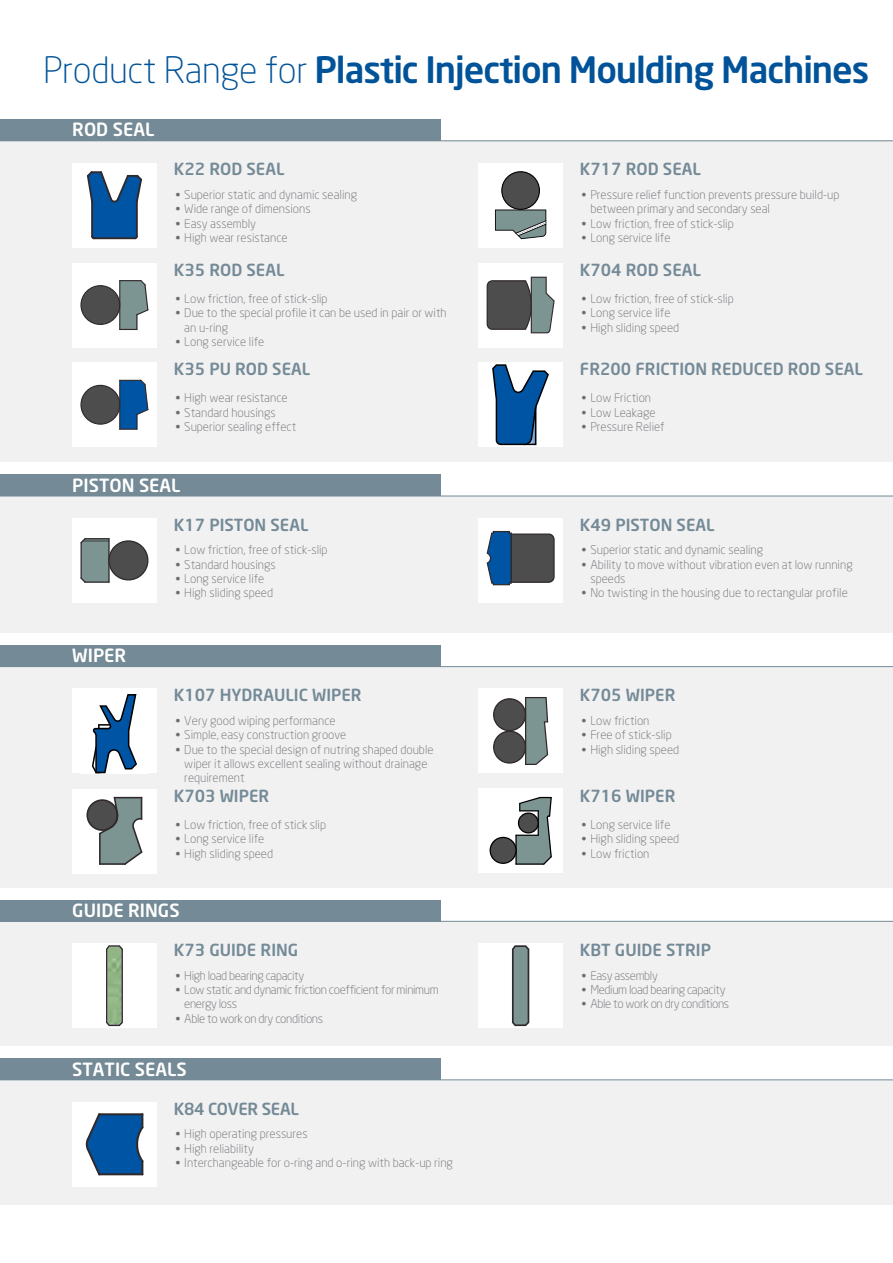
<style>
.page{position:relative;width:893px;height:1263px;background:#fff}
.page>*{position:absolute;margin:0;border:0;box-sizing:border-box;transform-origin:0 0}
.t1{font:36px "Neo Sans Medium tr Rev 02";letter-spacing:-.03em;color:#005399}
.t2{font:18px "Neo Sans Medium tr Rev 02";color:#fff}
.t3{font:16.5px "Neo Sans Medium tr Rev 02";color:#748a96}
.t4{font:16.5px "Neo Sans Medium tr Rev 02";letter-spacing:-.02em;color:#748a96}
.t5{font:12px/14.4px "Neo Sans Light tr Rev 02";color:#6d6e71}
.t6{font:12px/14.4px "Neo Sans Light tr Rev 02";letter-spacing:-.03em;color:#6d6e71}
.s1{font-family:"Neo Sans Light tr Rev 02"}
</style>
<div class="page">
<svg style="left:880px;top:140px;width:13px;height:1px"></svg>
<div style="left:0;top:667px;width:893px;height:220px;background:#f1f1f2"></div>
<div style="left:478px;top:689px;width:85px;height:84px;background:#fff"></div>
<div style="left:478px;top:788px;width:85px;height:85px;background:#fff"></div>
<div style="left:0;top:645px;width:440px;height:21px;background:#748a96"></div>
<hr style="left:0;top:666px;width:893px;height:1px;background:#748a96">
<div style="left:72px;top:689px;width:85px;height:84px;background:#fff"></div>
<div style="left:72px;top:789px;width:85px;height:84px;background:#fff"></div>
<div style="left:0;top:141px;width:893px;height:321px;background:#f1f1f2"></div>
<div style="left:72px;top:163px;width:85px;height:84px;background:#fff"></div>
<div style="left:478px;top:163px;width:85px;height:84px;background:#fff"></div>
<div style="left:72px;top:263px;width:85px;height:85px;background:#fff"></div>
<div style="left:72px;top:362px;width:85px;height:85px;background:#fff"></div>
<div style="left:478px;top:263px;width:85px;height:84px;background:#fff"></div>
<div style="left:0;top:120px;width:440px;height:21px;background:#748a96"></div>
<hr style="left:0;top:141px;width:893px;height:1px;background:#748a96">
<div style="left:0;top:496px;width:893px;height:136px;background:#f1f1f2"></div>
<div style="left:478px;top:518px;width:85px;height:85px;background:#fff"></div>
<div style="left:0;top:475px;width:440px;height:21px;background:#748a96"></div>
<hr style="left:0;top:496px;width:893px;height:1px;background:#748a96">
<div style="left:72px;top:518px;width:85px;height:85px;background:#fff"></div>
<div style="left:0;top:921px;width:893px;height:125px;background:#f1f1f2"></div>
<div style="left:478px;top:943px;width:85px;height:85px;background:#fff"></div>
<div style="left:0;top:900px;width:440px;height:21px;background:#748a96"></div>
<hr style="left:0;top:921px;width:893px;height:1px;background:#748a96">
<div style="left:72px;top:943px;width:85px;height:85px;background:#fff"></div>
<div style="left:0;top:1080px;width:893px;height:124px;background:#f1f1f2"></div>
<div style="left:0;top:1058px;width:440px;height:22px;background:#748a96"></div>
<hr style="left:0;top:1079px;width:893px;height:1px;background:#748a96">
<div style="left:72px;top:1102px;width:85px;height:84px;background:#fff"></div>
<div style="left:478px;top:362px;width:85px;height:85px;background:#fff"></div>
<svg style="left:492px;top:364px;width:57px;height:81px"></svg>
<svg style="left:512px;top:945px;width:17px;height:81px"></svg>
<hr style="left:515px;top:835px;width:2px;height:29px;background:#000">
<svg style="left:516px;top:797px;width:36px;height:68px"></svg>
<hr style="left:516px;top:863px;width:28px;height:2px;background:#000">
<div style="left:518px;top:813px;width:20px;height:20px;background:#4d4d4e;border-radius:50%"></div>
<div style="left:518px;top:812px;width:21px;height:21px;border:1px solid #000;border-radius:50%"></div>
<div style="left:490px;top:837px;width:26px;height:26px;background:#4d4d4e;border-radius:50%"></div>
<div style="left:490px;top:837px;width:27px;height:27px;border:1px solid #000;border-radius:50%"></div>
<svg style="left:493px;top:697px;width:55px;height:68px;background:#757c7c"></svg>
<svg style="left:487px;top:531px;width:68px;height:54px;background:#455c74"></svg>
<svg style="left:487px;top:277px;width:68px;height:56px;background:#727777"></svg>
<svg style="left:495px;top:171px;width:51px;height:68px"></svg>
<svg style="left:85px;top:1113px;width:59px;height:62px;background:#2c6ca9"></svg>
<hr style="left:98px;top:1173px;width:45px;height:2px;background:#30292c">
<hr style="left:98px;top:1113px;width:45px;height:2px;background:#30292c">
<svg style="left:106px;top:945px;width:17px;height:81px"></svg>
<img style="left:108px;top:947px;width:13px;height:78px">
<svg style="left:86px;top:797px;width:56px;height:68px"></svg>
<svg style="left:92px;top:694px;width:45px;height:79px"></svg>
<svg style="left:80px;top:538px;width:68px;height:45px;background:#788080"></svg>
<svg style="left:80px;top:380px;width:68px;height:50px"></svg>
<svg style="left:80px;top:280px;width:68px;height:50px"></svg>
<svg style="left:87px;top:171px;width:55px;height:68px"></svg>
<hr style="left:93px;top:237px;width:43px;height:2px;background:#30292c">
<h1 class="t1" style="left:43px;top:48px;width:828px"><span class="s1">Product Range for</span> Plastic Injection Moulding Machines</h1>
<h2 class="t2" style="left:72px;top:119px;width:84px">ROD SEAL</h2>
<h3 class="t3" style="left:174px;top:159px;width:112px">K22 ROD SEAL</h3>
<h3 class="t3" style="left:580px;top:159px;width:123px">K717 ROD SEAL</h3>
<p class="t5" style="left:174px;top:187px;width:185px">• Superior static and dynamic sealing</p>
<p class="t5" style="left:174px;top:202px;width:138px">• Wide range of dimensions</p>
<p class="t5" style="left:174px;top:216px;width:84px">• Easy assembly</p>
<p class="t5" style="left:174px;top:230px;width:115px">• High wear resistance</p>
<h3 class="t3" style="left:174px;top:260px;width:112px">K35 ROD SEAL</h3>
<p class="t5" style="left:174px;top:291px;width:155px">• Low friction, free of stick-slip</p>
<p class="t5" style="left:184px;top:306px;width:264px;text-indent:-10px">• Due to the special profile it can be used in pair or with an u-ring</p>
<p class="t5" style="left:174px;top:334px;width:92px">• Long service life</p>
<h3 class="t3" style="left:174px;top:359px;width:138px">K35 PU ROD SEAL</h3>
<p class="t5" style="left:174px;top:390px;width:115px">• High wear resistance</p>
<p class="t5" style="left:174px;top:405px;width:104px">• Standard housings</p>
<p class="t5" style="left:174px;top:419px;width:124px">• Superior sealing effect</p>
<p class="t5" style="left:590px;top:187px;width:251px;text-indent:-10px">• Pressure relief function prevents pressure build-up between primary and secondary seal</p>
<p class="t5" style="left:580px;top:216px;width:155px">• Low friction, free of stick-slip</p>
<p class="t5" style="left:580px;top:230px;width:92px">• Long service life</p>
<h3 class="t3" style="left:580px;top:260px;width:123px">K704 ROD SEAL</h3>
<p class="t5" style="left:580px;top:291px;width:155px">• Low friction, free of stick-slip</p>
<p class="t5" style="left:580px;top:306px;width:92px">• Long service life</p>
<p class="t5" style="left:580px;top:320px;width:101px">• High sliding speed</p>
<h3 class="t3" style="left:580px;top:359px;width:285px">FR200 FRICTION REDUCED ROD SEAL</h3>
<p class="t5" style="left:580px;top:390px;width:73px">• Low Friction</p>
<p class="t5" style="left:580px;top:405px;width:77px">• Low Leakage</p>
<p class="t5" style="left:580px;top:419px;width:86px">• Pressure Relief</p>
<h2 class="t2" style="left:72px;top:474px;width:110px">PISTON SEAL</h2>
<h3 class="t3" style="left:174px;top:515px;width:136px">K17 PISTON SEAL</h3>
<h3 class="t3" style="left:580px;top:515px;width:136px">K49 PISTON SEAL</h3>
<h2 class="t2" style="left:72px;top:645px;width:56px">WIPER</h2>
<p class="t5" style="left:174px;top:542px;width:155px">• Low friction, free of stick-slip</p>
<p class="t5" style="left:174px;top:557px;width:104px">• Standard housings</p>
<p class="t5" style="left:174px;top:571px;width:92px">• Long service life</p>
<p class="t5" style="left:174px;top:586px;width:101px">• High sliding speed</p>
<p class="t5" style="left:580px;top:542px;width:185px">• Superior static and dynamic sealing</p>
<p class="t5" style="left:590px;top:557px;width:264px;text-indent:-10px">• Ability to move without vibration even at low running speeds</p>
<p class="t5" style="left:580px;top:586px;width:269px">• No twisting in the housing due to rectangular profile</p>
<h3 class="t3" style="left:174px;top:685px;width:189px">K107 HYDRAULIC WIPER</h3>
<h3 class="t3" style="left:580px;top:685px;width:97px">K705 WIPER</h3>
<p class="t5" style="left:174px;top:713px;width:163px">• Very good wiping performance</p>
<p class="t5" style="left:174px;top:727px;width:174px">• Simple, easy construction groove</p>
<p class="t5" style="left:184px;top:742px;width:251px;text-indent:-10px">• Due to the special design of nutring shaped double wiper it allows excellent sealing without drainage requirement</p>
<p class="t5" style="left:174px;top:817px;width:154px">• Low friction, free of stick slip</p>
<p class="t5" style="left:174px;top:831px;width:92px">• Long service life</p>
<p class="t5" style="left:174px;top:846px;width:101px">• High sliding speed</p>
<h3 class="t3" style="left:174px;top:785px;width:97px">K703 WIPER</h3>
<p class="t5" style="left:580px;top:713px;width:71px">• Low friction</p>
<p class="t5" style="left:580px;top:727px;width:93px">• Free of stick-slip</p>
<p class="t5" style="left:580px;top:742px;width:101px">• High sliding speed</p>
<h3 class="t3" style="left:580px;top:785px;width:97px">K716 WIPER</h3>
<p class="t5" style="left:580px;top:817px;width:92px">• Long service life</p>
<p class="t5" style="left:580px;top:831px;width:101px">• High sliding speed</p>
<p class="t5" style="left:580px;top:846px;width:71px">• Low friction</p>
<h2 class="t2" style="left:72px;top:899px;width:109px">GUIDE RINGS</h2>
<h3 class="t3" style="left:174px;top:940px;width:126px">K73 GUIDE RING</h3>
<h3 class="t3" style="left:580px;top:940px;width:133px">KBT GUIDE STRIP</h3>
<p class="t6" style="left:174px;top:968px;width:132px">• High load bearing capacity</p>
<p class="t6" style="left:184px;top:982px;width:256px;text-indent:-10px">• Low static and dynamic friction coefficient for minimum energy loss</p>
<p class="t6" style="left:174px;top:1011px;width:151px">• Able to work on dry conditions</p>
<h2 class="t2" style="left:72px;top:1058px;width:116px">STATIC SEALS</h2>
<h3 class="t4" style="left:174px;top:1098px;width:127px">K84 COVER SEAL</h3>
<p class="t5" style="left:174px;top:1126px;width:135px">• High operating pressures</p>
<p class="t5" style="left:174px;top:1141px;width:82px">• High reliability</p>
<p class="t5" style="left:174px;top:1155px;width:281px">• Interchangeable for o-ring and o-ring with back-up ring</p>
<p class="t6" style="left:580px;top:968px;width:79px">• Easy assembly</p>
<p class="t6" style="left:580px;top:982px;width:147px">• Medium load bearing capacity</p>
<p class="t6" style="left:580px;top:997px;width:151px">• Able to work on dry conditions</p>
</div>
